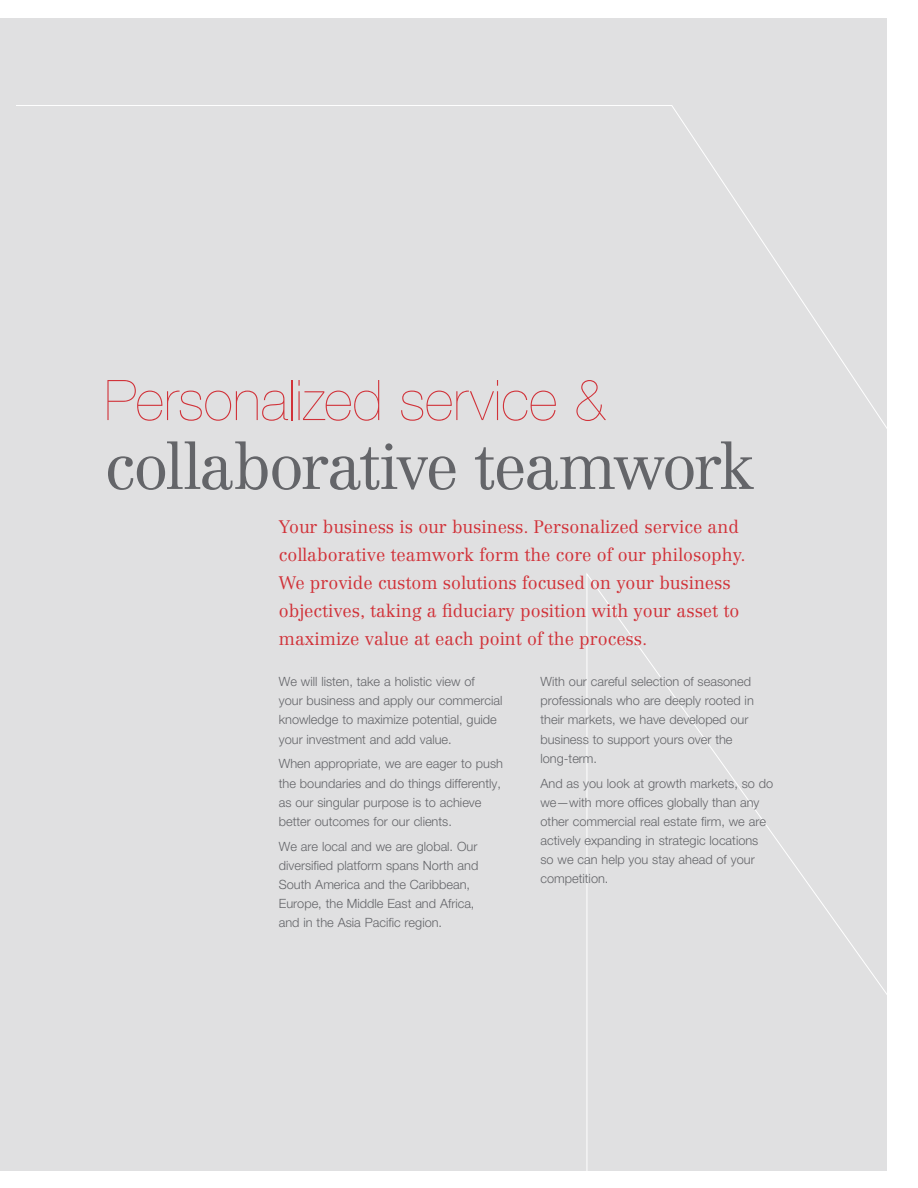
<style>
.page{position:relative;width:918px;height:1188px;background:#fff}
.page>*{position:absolute;margin:0;border:0;box-sizing:border-box;transform-origin:0 0}
.t1{font:300 63.75px "Centennial LT Std";letter-spacing:-.04em;color:#646569}
.t2{font:200 56.1px "Helvetica Neue LT Std";color:#d13239}
.t3{font:300 17.85px/28px "Centennial LT Std";color:#d13239}
.t4{font:300 12.75px/19.2px "Helvetica Neue LT Std";color:#646569}
</style>
<div class="page">
<div style="left:0;top:18px;width:887px;height:1152px;background:#e0e0e1"></div>
<h2 class="t2" style="left:104px;top:368px;width:503px">Personalized service &amp;</h2>
<h1 class="t1" style="left:104px;top:429px;width:652px">collaborative teamwork</h1>
<p class="t3" style="left:279px;top:513px;width:468px">Your business is our business. Personalized service and collaborative teamwork form the core of our philosophy.<br>We provide custom solutions focused on your business objectives, taking a fiduciary position with your asset to maximize value at each point of the process.</p>
<p class="t4" style="left:279px;top:672px;width:225px">We will listen, take a holistic view of<br>your business and apply our commercial knowledge to maximize potential, guide your investment and add value.</p>
<p class="t4" style="left:279px;top:754px;width:226px">When appropriate, we are eager to push the boundaries and do things differently, as our singular purpose is to achieve better outcomes for our clients.</p>
<p class="t4" style="left:279px;top:836px;width:201px">We are local and we are global. Our diversified platform spans North and South America and the Caribbean, Europe, the Middle East and Africa, and in the Asia Pacific region.</p>
<p class="t4" style="left:540px;top:672px;width:215px">With our careful selection of seasoned professionals who are deeply rooted in their markets, we have developed our business to support yours over the long-term.</p>
<p class="t4" style="left:540px;top:773px;width:234px">And as you look at growth markets, so do we—with more offices globally than any other commercial real estate firm, we are actively expanding in strategic locations so we can help you stay ahead of your competition.</p>
</div>
